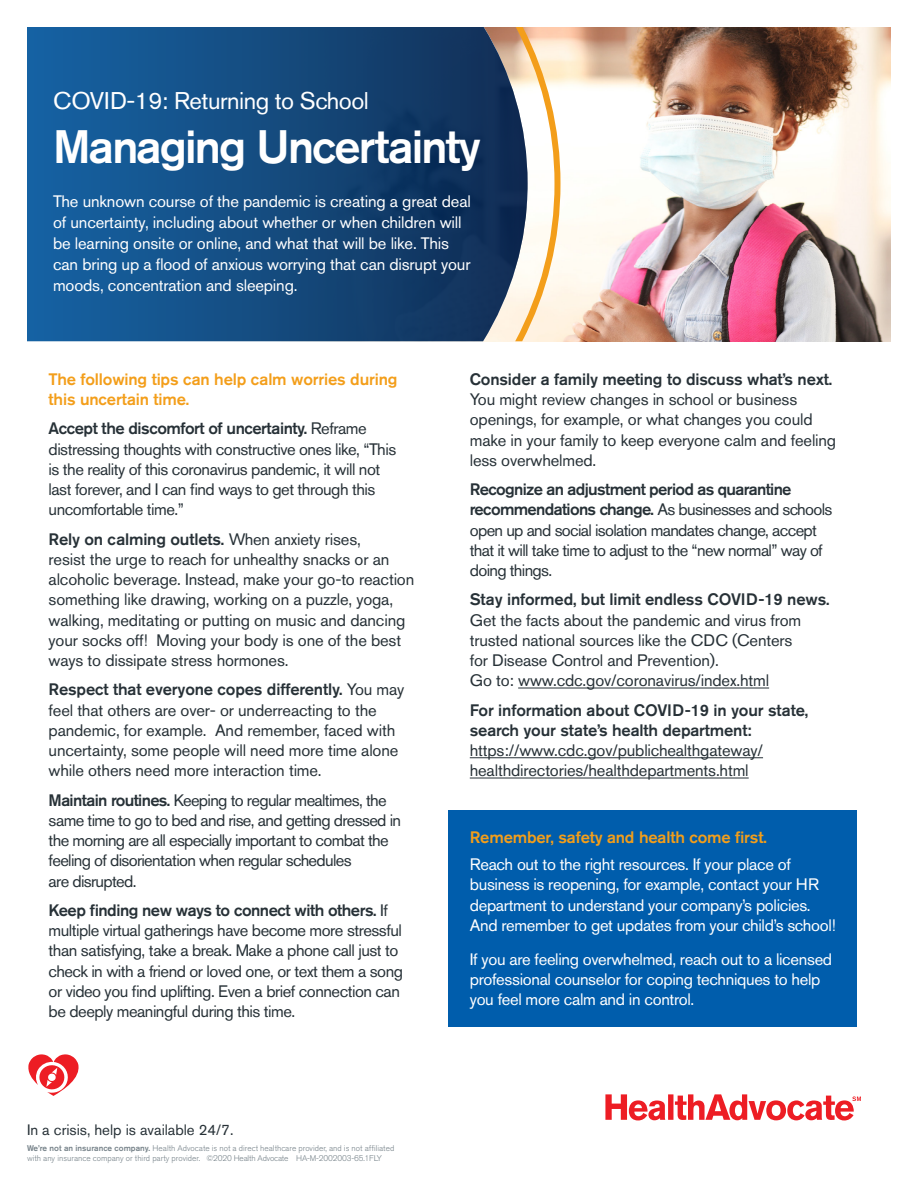
<style>
.page{position:relative;width:918px;height:1188px;background:#fff}
.page>*{position:absolute;margin:0;border:0;box-sizing:border-box;transform-origin:0 0}
.t1{font:500 46.5px "Akzidenz Grotesk BE";letter-spacing:-.04em;color:#fff}
.t2{font:24px "Akzidenz Grotesk BE";letter-spacing:-.02em;color:#fff}
.t3{font:16.5px/20.2px "Akzidenz Grotesk BE";letter-spacing:-.01em;color:#273137}
.t4{font:16.5px/20.2px "Akzidenz Grotesk BE";letter-spacing:-.02em;color:#fff}
.t5{font:16.5px/20.2px "Akzidenz Grotesk BE";letter-spacing:-.03em;color:#273137}
.t6{font:16.5px/20.2px "Akzidenz Grotesk BE";letter-spacing:-.04em;color:#273137}
.t7{font:500 16.5px/20.2px "Akzidenz Grotesk BE";letter-spacing:-.01em;color:#273137}
.t8{font:500 16.5px/20.2px "Akzidenz Grotesk BE";letter-spacing:-.01em;color:#f39e1a}
.t9{font:15px "Akzidenz Grotesk BE";color:#273137}
.t10{font:300 8.25px/9.3px "Akzidenz Grotesk BE";color:#768289}
.s1{font-weight:500}
</style>
<div class="page">
<svg style="left:605px;top:1094px;width:256px;height:26px"></svg>
<svg style="left:28px;top:1054px;width:51px;height:42px"></svg>
<hr style="left:518px;top:688px;width:251px;height:1px;background:#273137">
<hr style="left:470px;top:757px;width:293px;height:1px;background:#273137">
<hr style="left:470px;top:778px;width:279px;height:1px;background:#273137">
<img style="left:561px;top:27px;width:330px;height:314px">
<svg style="left:528px;top:27px;width:33px;height:314px"></svg>
<svg style="left:27px;top:27px;width:501px;height:314px;background:#194c7f"></svg>
<div style="left:448px;top:810px;width:408px;height:216px;background:#005dac"></div>
<h2 class="t2" style="left:53px;top:86px;width:317px">COVID-19: Returning to School</h2>
<h1 class="t1" style="left:53px;top:118px;width:429px">Managing Uncertainty</h1>
<p class="t4" style="left:53px;top:191px;width:419px;line-height:21px">The unknown course of the pandemic is creating a great deal of uncertainty, including about whether or when children will be learning onsite or online, and what that will be like. This can bring up a flood of anxious worrying that can disrupt your moods, concentration and sleeping.</p>
<p class="t8" style="left:49px;top:369px;width:350px">The following tips can help calm worries during this uncertain time.</p>
<p class="t5" style="left:49px;top:418px;width:349px"><span class="s1">Accept the discomfort of uncertainty.</span> Reframe distressing thoughts with constructive ones like, “This is the reality of this coronavirus pandemic, it will not last forever, and I can find ways to get through this uncomfortable time.”</p>
<p class="t3" style="left:49px;top:529px;width:367px"><span class="s1">Rely on calming outlets.</span> When anxiety rises,<br>resist the urge to reach for unhealthy snacks or an alcoholic beverage. Instead, make your go-to reaction something like drawing, working on a puzzle, yoga, walking, meditating or putting on music and dancing your socks off! Moving your body is one of the best ways to dissipate stress hormones.</p>
<p class="t3" style="left:49px;top:679px;width:357px"><span class="s1">Respect that everyone copes differently.</span> You may feel that others are over- or underreacting to the pandemic, for example. And remember, faced with uncertainty, some people will need more time alone while others need more interaction time.</p>
<p class="t6" style="left:49px;top:790px;width:354px"><span class="s1">Maintain routines.</span> Keeping to regular mealtimes, the same time to go to bed and rise, and getting dressed in the morning are all especially important to combat the feeling of disorientation when regular schedules<br>are disrupted.</p>
<p class="t5" style="left:49px;top:900px;width:356px"><span class="s1">Keep finding new ways to connect with others.</span> If multiple virtual gatherings have become more stressful than satisfying, take a break. Make a phone call just to check in with a friend or loved one, or text them a song or video you find uplifting. Even a brief connection can be deeply meaningful during this time.</p>
<p class="t9" style="left:27px;top:1121px;width:208px">In a crisis, help is available 24/7.</p>
<p class="t10" style="left:27px;top:1144px;width:369px"><span class="s1">We’re not an insurance company.</span> Health Advocate is not a direct healthcare provider, and is not affiliated with any insurance company or third party provider. ©2020 Health Advocate HA-M-2002003-65.1FLY</p>
<p class="t7" style="left:470px;top:369px;width:364px">Consider a family meeting to discuss what’s next.</p>
<p class="t3" style="left:470px;top:389px;width:368px">You might review changes in school or business openings, for example, or what changes you could make in your family to keep everyone calm and feeling less overwhelmed.</p>
<p class="t6" style="left:470px;top:479px;width:364px"><span class="s1">Recognize an adjustment period as quarantine recommendations change.</span> As businesses and schools open up and social isolation mandates change, accept that it will take time to adjust to the “new normal” way of doing things.</p>
<p class="t7" style="left:470px;top:589px;width:361px">Stay informed, but limit endless COVID-19 news.</p>
<p class="t3" style="left:470px;top:610px;width:333px">Get the facts about the pandemic and virus from trusted national sources like the CDC (Centers for Disease Control and Prevention).<br>Go to: www.cdc.gov/coronavirus/index.html</p>
<p class="t7" style="left:470px;top:699px;width:340px">For information about COVID-19 in your state, search your state’s health department:</p>
<p class="t3" style="left:470px;top:740px;width:295px">https://www.cdc.gov/publichealthgateway/ healthdirectories/healthdepartments.html</p>
<p class="t8" style="left:470px;top:827px;width:299px">Remember, safety and health come first.</p>
<p class="t4" style="left:470px;top:854px;width:368px">Reach out to the right resources. If your place of business is reopening, for example, contact your HR department to understand your company’s policies.<br>And remember to get updates from your child’s school!</p>
<p class="t4" style="left:470px;top:949px;width:364px">If you are feeling overwhelmed, reach out to a licensed professional counselor for coping techniques to help you feel more calm and in control.</p>
</div>
